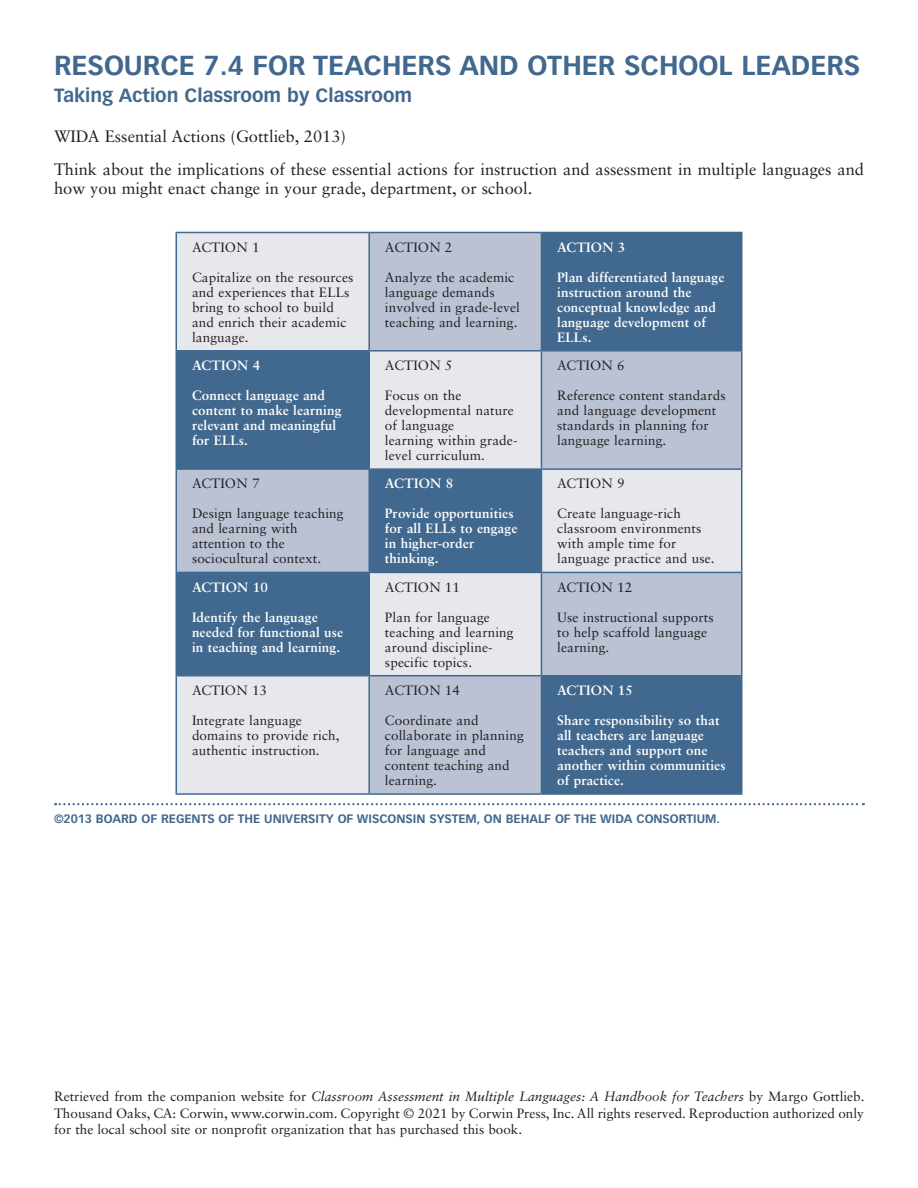
<style>
.page{position:relative;width:918px;height:1188px;background:#fff}
.page>*{position:absolute;margin:0;border:0;box-sizing:border-box;transform-origin:0 0}
.SE4_Title{font:700 27px "Vectora LT Std";color:#41688e}
.SE4_H1{font:700 18.75px "Vectora LT Std";color:#41688e}
.SE4_FL{font:16.5px/19.5px "Sabon LT Std";color:#231f20}
.Art_Table_Text{font:13.5px/15px "Sabon LT Std";letter-spacing:.01em;color:#231f20}
.Art_Table_Text-2{font:700 13.5px/15px "Sabon LT Std";letter-spacing:.01em;color:#fff}
.Art_Table_Source{font:700 12px "Vectora LT Std";color:#41688e}
.s1{font-style:italic}
</style>
<div class="page">
<svg style="left:55px;top:803px;width:809px;height:2px"></svg>
<div style="left:177px;top:233px;width:191px;height:560px;background:#e6e8ee"></div>
<svg style="left:370px;top:233px;width:371px;height:560px;background:#a0b0c4"></svg>
<svg style="left:177px;top:352px;width:191px;height:323px;background:#6784a3"></svg>
<hr style="left:176px;top:233px;width:1px;height:117px;background:#41688e">
<hr style="left:176px;top:232px;width:193px;height:1px;background:#41688e">
<hr style="left:368px;top:233px;width:2px;height:117px;background:#41688e">
<hr style="left:369px;top:232px;width:172px;height:1px;background:#41688e">
<hr style="left:541px;top:233px;width:1px;height:117px;background:#41688e">
<hr style="left:541px;top:232px;width:202px;height:1px;background:#41688e">
<hr style="left:741px;top:233px;width:1px;height:117px;background:#41688e">
<hr style="left:176px;top:352px;width:1px;height:116px;background:#41688e">
<hr style="left:176px;top:350px;width:193px;height:2px;background:#41688e">
<hr style="left:368px;top:352px;width:2px;height:116px;background:#41688e">
<hr style="left:369px;top:350px;width:172px;height:2px;background:#41688e">
<hr style="left:541px;top:352px;width:1px;height:116px;background:#41688e">
<hr style="left:541px;top:350px;width:202px;height:2px;background:#41688e">
<hr style="left:741px;top:352px;width:1px;height:116px;background:#41688e">
<hr style="left:176px;top:470px;width:1px;height:102px;background:#41688e">
<hr style="left:176px;top:468px;width:193px;height:2px;background:#41688e">
<hr style="left:368px;top:470px;width:2px;height:102px;background:#41688e">
<hr style="left:369px;top:468px;width:172px;height:2px;background:#41688e">
<hr style="left:541px;top:470px;width:1px;height:102px;background:#41688e">
<hr style="left:541px;top:468px;width:202px;height:2px;background:#41688e">
<hr style="left:741px;top:470px;width:1px;height:102px;background:#41688e">
<hr style="left:176px;top:573px;width:1px;height:102px;background:#41688e">
<hr style="left:176px;top:572px;width:193px;height:1px;background:#41688e">
<hr style="left:368px;top:573px;width:2px;height:102px;background:#41688e">
<hr style="left:369px;top:572px;width:172px;height:1px;background:#41688e">
<hr style="left:541px;top:573px;width:1px;height:102px;background:#41688e">
<hr style="left:541px;top:572px;width:202px;height:1px;background:#41688e">
<hr style="left:741px;top:573px;width:1px;height:102px;background:#41688e">
<hr style="left:176px;top:676px;width:1px;height:117px;background:#41688e">
<hr style="left:176px;top:675px;width:193px;height:1px;background:#41688e">
<hr style="left:176px;top:793px;width:193px;height:2px;background:#41688e">
<hr style="left:368px;top:676px;width:2px;height:117px;background:#41688e">
<hr style="left:369px;top:675px;width:172px;height:1px;background:#41688e">
<hr style="left:369px;top:793px;width:172px;height:2px;background:#41688e">
<hr style="left:541px;top:676px;width:1px;height:117px;background:#41688e">
<hr style="left:541px;top:675px;width:202px;height:1px;background:#41688e">
<hr style="left:741px;top:676px;width:1px;height:117px;background:#41688e">
<hr style="left:541px;top:793px;width:202px;height:2px;background:#41688e">
<p class="SE4_Title" style="left:54px;top:49px;width:808px">RESOURCE 7.4 FOR TEACHERS AND OTHER SCHOOL LEADERS</p>
<p class="SE4_H1" style="left:54px;top:84px;width:360px">Taking Action Classroom by Classroom</p>
<p class="SE4_FL" style="left:54px;top:126px;width:294px">WIDA Essential Actions (Gottlieb, 2013)</p>
<p class="SE4_FL" style="left:54px;top:159px;width:812px">Think about the implications of these essential actions for instruction and assessment in multiple languages and how you might enact change in your grade, department, or school.</p>
<p class="Art_Table_Text" style="left:192px;top:239px;width:69px">ACTION 1</p>
<p class="Art_Table_Text" style="left:192px;top:269px;width:163px">Capitalize on the resources and experiences that ELLs bring to school to build and enrich their academic language.</p>
<p class="Art_Table_Text-2" style="left:192px;top:358px;width:70px">ACTION 4</p>
<p class="Art_Table_Text-2" style="left:192px;top:388px;width:151px">Connect language and content to make learning relevant and meaningful for ELLs.</p>
<p class="Art_Table_Text" style="left:192px;top:476px;width:69px">ACTION 7</p>
<p class="Art_Table_Text" style="left:192px;top:506px;width:153px">Design language teaching and learning with attention to the sociocultural context.</p>
<p class="Art_Table_Text-2" style="left:192px;top:579px;width:77px">ACTION 10</p>
<p class="Art_Table_Text-2" style="left:192px;top:609px;width:153px">Identify the language needed for functional use in teaching and learning.</p>
<p class="Art_Table_Text" style="left:385px;top:239px;width:69px">ACTION 2</p>
<p class="Art_Table_Text" style="left:385px;top:269px;width:136px">Analyze the academic language demands involved in grade-level teaching and learning.</p>
<p class="Art_Table_Text" style="left:385px;top:358px;width:69px">ACTION 5</p>
<p class="Art_Table_Text" style="left:385px;top:388px;width:130px">Focus on the developmental nature of language</p>
<p class="Art_Table_Text" style="left:385px;top:433px;width:134px">learning within grade&shy;level curriculum.</p>
<p class="Art_Table_Text-2" style="left:385px;top:476px;width:70px">ACTION 8</p>
<p class="Art_Table_Text-2" style="left:385px;top:506px;width:134px">Provide opportunities for all ELLs to engage in higher-order thinking.</p>
<p class="Art_Table_Text" style="left:385px;top:579px;width:77px">ACTION 11</p>
<p class="Art_Table_Text" style="left:385px;top:609px;width:130px">Plan for language teaching and learning around discipline&shy;specific topics.</p>
<p class="Art_Table_Text-2" style="left:557px;top:239px;width:70px">ACTION 3</p>
<p class="Art_Table_Text-2" style="left:557px;top:269px;width:169px">Plan differentiated language instruction around the conceptual knowledge and language development of<br>ELLs.</p>
<p class="Art_Table_Text" style="left:557px;top:358px;width:69px">ACTION 6</p>
<p class="Art_Table_Text" style="left:557px;top:388px;width:170px">Reference content standards and language development standards in planning for language learning.</p>
<p class="Art_Table_Text" style="left:557px;top:476px;width:69px">ACTION 9</p>
<p class="Art_Table_Text" style="left:557px;top:506px;width:159px">Create language-rich classroom environments with ample time for language practice and use.</p>
<p class="Art_Table_Text" style="left:557px;top:579px;width:77px">ACTION 12</p>
<p class="Art_Table_Text" style="left:557px;top:609px;width:158px">Use instructional supports to help scaffold language learning.</p>
<p class="Art_Table_Text-2" style="left:557px;top:683px;width:77px">ACTION 15</p>
<p class="Art_Table_Text-2" style="left:557px;top:713px;width:170px">Share responsibility so that all teachers are language teachers and support one another within communities of practice.</p>
<p class="Art_Table_Source" style="left:54px;top:812px;width:668px">©2013 BOARD OF REGENTS OF THE UNIVERSITY OF WISCONSIN SYSTEM, ON BEHALF OF THE WIDA CONSORTIUM.</p>
<p class="Art_Table_Text" style="left:192px;top:683px;width:77px">ACTION 13</p>
<p class="Art_Table_Text" style="left:192px;top:713px;width:149px">Integrate language domains to provide rich, authentic instruction.</p>
<p class="Art_Table_Text" style="left:385px;top:683px;width:77px">ACTION 14</p>
<p class="Art_Table_Text" style="left:385px;top:713px;width:140px">Coordinate and collaborate in planning for language and content teaching and learning.</p>
<p class="Art_Table_Text" style="left:54px;top:1088px;width:812px;line-height:16.5px;text-align:justify">Retrieved from the companion website for <span class="s1">Classroom Assessment in Multiple Languages: A Handbook for Teachers</span> by Margo Gottlieb.<br>Thousand Oaks, CA: Corwin, www.corwin.com. Copyright © 2021 by Corwin Press, Inc. All rights reserved. Reproduction authorized only for the local school site or nonprofit organization that has purchased this book.</p>
</div>
